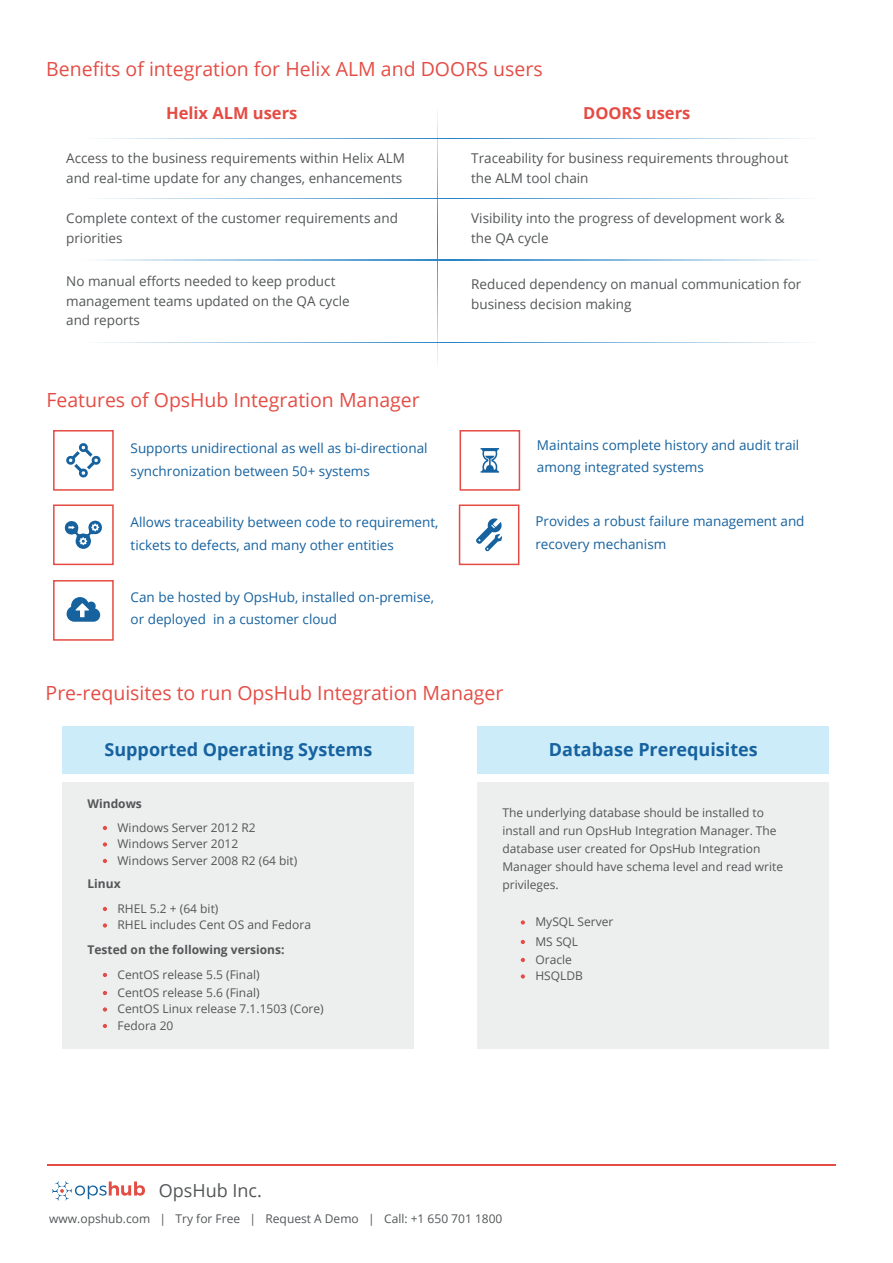
<style>
.page{position:relative;width:893px;height:1263px;background:#fff}
.page>*{position:absolute;margin:0;border:0;box-sizing:border-box;transform-origin:0 0}
.t1{font:19.5px "Open Sans";color:#e44d45}
.t2{font:700 18px "Open Sans";color:#16629f}
.t3{font:18px "Open Sans";color:#535557}
.t4{font:700 16.5px "Open Sans";color:#e54b43}
.t5{font:13.5px/19.5px "Open Sans";color:#535557}
.t6{font:13.5px/22.5px "Open Sans";color:#16629f}
.t7{font:12px/18px "Open Sans";color:#535557}
.t8{font:700 12px "Open Sans";color:#535557}
</style>
<div class="page">
<hr style="left:48px;top:1164px;width:788px;height:1px;background:#e44d45">
<svg style="left:52px;top:1181px;width:93px;height:19px"></svg>
<div style="left:63px;top:726px;width:351px;height:47px;background:#cdecfa"></div>
<div style="left:478px;top:726px;width:351px;height:47px;background:#cdecfa"></div>
<div style="left:63px;top:782px;width:351px;height:267px;background:#edefee"></div>
<div style="left:478px;top:782px;width:351px;height:267px;background:#edefee"></div>
<svg style="left:103px;top:826px;width:4px;height:4px"></svg>
<svg style="left:103px;top:842px;width:4px;height:4px"></svg>
<svg style="left:103px;top:859px;width:4px;height:4px"></svg>
<svg style="left:103px;top:907px;width:4px;height:4px"></svg>
<svg style="left:103px;top:923px;width:4px;height:4px"></svg>
<svg style="left:103px;top:973px;width:4px;height:4px"></svg>
<svg style="left:103px;top:991px;width:4px;height:4px"></svg>
<svg style="left:103px;top:1007px;width:4px;height:4px"></svg>
<svg style="left:103px;top:1024px;width:4px;height:4px"></svg>
<svg style="left:521px;top:920px;width:4px;height:4px"></svg>
<svg style="left:521px;top:940px;width:4px;height:4px"></svg>
<svg style="left:521px;top:958px;width:4px;height:4px"></svg>
<svg style="left:521px;top:974px;width:4px;height:4px"></svg>
<svg style="left:97px;top:138px;width:712px;height:1px"></svg>
<svg style="left:437px;top:111px;width:1px;height:255px"></svg>
<svg style="left:97px;top:198px;width:712px;height:1px"></svg>
<svg style="left:97px;top:260px;width:712px;height:1px"></svg>
<svg style="left:97px;top:342px;width:712px;height:1px"></svg>
<div style="left:53px;top:580px;width:61px;height:61px;border:2px solid #e54b43"></div>
<svg style="left:67px;top:597px;width:33px;height:25px"></svg>
<div style="left:53px;top:504px;width:61px;height:61px;border:2px solid #e54b43"></div>
<svg style="left:75px;top:533px;width:16px;height:16px"></svg>
<svg style="left:64px;top:520px;width:38px;height:25px"></svg>
<svg style="left:476px;top:518px;width:26px;height:33px"></svg>
<div style="left:459px;top:504px;width:60px;height:61px;border:2px solid #e54b43"></div>
<svg style="left:66px;top:443px;width:35px;height:35px"></svg>
<div style="left:53px;top:430px;width:61px;height:61px;border:2px solid #e54b43"></div>
<div style="left:460px;top:430px;width:60px;height:61px;border:2px solid #e54b43"></div>
<svg style="left:481px;top:448px;width:18px;height:25px"></svg>
<h1 class="t1" style="left:46px;top:55px;width:498px">Benefits of integration for Helix ALM and DOORS users</h1>
<h3 class="t4" style="left:166px;top:102px;width:133px">Helix ALM users</h3>
<h3 class="t4" style="left:583px;top:102px;width:109px">DOORS users</h3>
<p class="t5" style="left:66px;top:148px;width:340px">Access to the business requirements within Helix ALM and real-time update for any changes, enhancements</p>
<p class="t5" style="left:66px;top:208px;width:333px">Complete context of the customer requirements and priorities</p>
<p class="t5" style="left:471px;top:148px;width:319px">Traceability for business requirements throughout the ALM tool chain</p>
<p class="t5" style="left:471px;top:208px;width:315px">Visibility into the progress of development work &amp; the QA cycle</p>
<p class="t5" style="left:471px;top:274px;width:332px">Reduced dependency on manual communication for business decision making</p>
<p class="t5" style="left:66px;top:271px;width:285px">No manual efforts needed to keep product management teams updated on the QA cycle and reports</p>
<h1 class="t1" style="left:46px;top:386px;width:375px">Features of OpsHub Integration Manager</h1>
<p class="t6" style="left:131px;top:437px;width:298px">Supports unidirectional as well as bi-directional synchronization between 50+ systems</p>
<p class="t6" style="left:537px;top:433px;width:264px">Maintains complete history and audit trail among integrated systems</p>
<p class="t6" style="left:131px;top:511px;width:309px">Allows traceability between code to requirement, tickets to defects, and many other entities</p>
<p class="t6" style="left:535px;top:510px;width:271px">Provides a robust failure management and recovery mechanism</p>
<p class="t6" style="left:131px;top:585px;width:305px">Can be hosted by OpsHub, installed on-premise, or deployed in a customer cloud</p>
<h1 class="t1" style="left:46px;top:679px;width:459px">Pre-requisites to run OpsHub Integration Manager</h1>
<h2 class="t2" style="left:104px;top:736px;width:269px">Supported Operating Systems</h2>
<h2 class="t2" style="left:549px;top:736px;width:210px">Database Prerequisites</h2>
<p class="t8" style="left:88px;top:795px;width:56px">Windows</p>
<p class="t7" style="left:118px;top:819px;width:181px;line-height:16.5px">Windows Server 2012 R2<br>Windows Server 2012<br>Windows Server 2008 R2 (64 bit)</p>
<p class="t8" style="left:88px;top:875px;width:35px">Linux</p>
<p class="t7" style="left:118px;top:900px;width:195px;line-height:16.5px">RHEL 5.2 + (64 bit)<br>RHEL includes Cent OS and Fedora</p>
<p class="t8" style="left:88px;top:941px;width:198px">Tested on the following versions:</p>
<p class="t7" style="left:118px;top:965px;width:144px">CentOS release 5.5 (Final)<br>CentOS release 5.6 (Final)</p>
<p class="t7" style="left:118px;top:1000px;width:208px;line-height:16.5px">CentOS Linux release 7.1.1503 (Core)<br>Fedora 20</p>
<h2 class="t3" style="left:159px;top:1178px;width:105px">OpsHub Inc.</h2>
<p class="t7" style="left:502px;top:803px;width:282px">The underlying database should be installed to install and run OpsHub Integration Manager. The database user created for OpsHub Integration Manager should have schema level and read write privileges.</p>
<p class="t7" style="left:535px;top:912px;width:80px;line-height:19.5px">MySQL Server<br>MS SQL</p>
<p class="t7" style="left:535px;top:951px;width:49px;line-height:16.5px">Oracle<br>HSQLDB</p>
<p class="t7" style="left:49px;top:1209px;width:455px">www.opshub.com | Try for Free | Request A Demo | Call: +1 650 701 1800</p>
</div>
